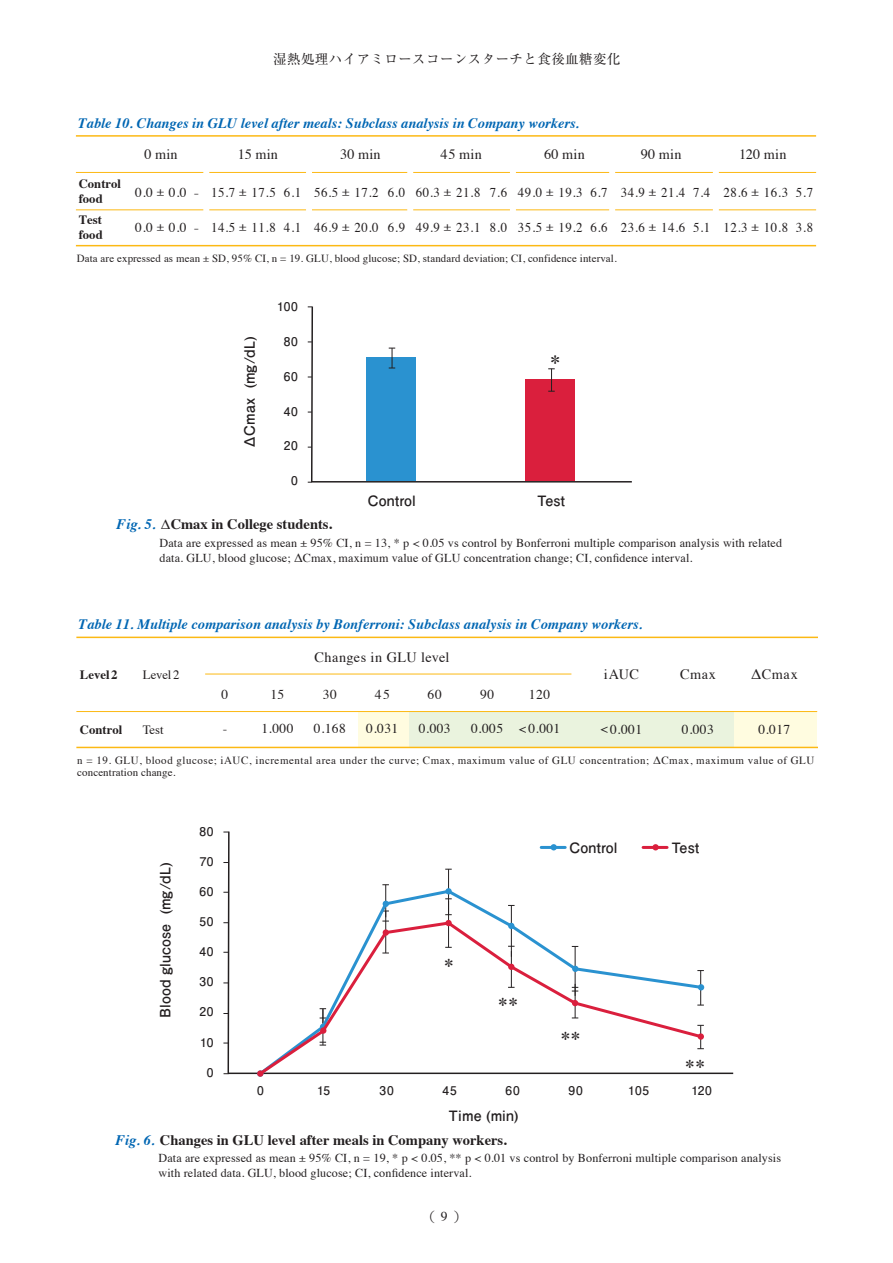
<style>
.page{position:relative;width:893px;height:1263px;background:#fff}
.page>*{position:absolute;margin:0;border:0;box-sizing:border-box;transform-origin:0 0}
.t1{font:700 14.55px "Times";color:#231f20}
.t2{font:italic 700 14.4px "Times";color:#0166b3}
.t3{font:14.25px "Times";letter-spacing:.025em;color:#231f20}
.t4{font:700 14.25px "Futo Go B101 Pro";letter-spacing:.01em;color:#231f20}
.t5{font:13.5px "Times";letter-spacing:.05em;color:#231f20;scale:.95 1}
.t6{font:13.5px "Times";letter-spacing:.05em;color:#231f20}
.t7{font:13.5px "Ryumin Pro";letter-spacing:.03em;color:#231f20}
.t8{font:700 13.5px "Futo Go B101 Pro";color:#231f20}
.t9{font:13.5px "Koz Min Pro";color:#231f20}
.t10{font:13.5px "Times";letter-spacing:.05em;color:#231f20;scale:1.2 1}
.t11{font:700 12.75px/14.7px "Times";color:#231f20}
.t12{font:12.75px "Times";letter-spacing:-.01em;color:#231f20}
.t13{font:12.15px/14.5px "Times";letter-spacing:.01em;color:#231f20}
.t14{font:700 12px "Futo Go B101 Pro";letter-spacing:.06em;color:#231f20}
.t15{font:10.95px/12.8px "Times";letter-spacing:.05em;color:#231f20}
.t16{font:10.95px "Times";letter-spacing:.01em;color:#231f20}
.s1{font-style:italic;color:#0166b3}
.s2{font-weight:400;font-size:13.5px}
.s3{font-family:"Times"}
</style>
<div class="page">
<hr style="left:76px;top:135px;width:740px;height:2px;background:#fcb914">
<hr style="left:76px;top:172px;width:740px;height:1px;background:#fcb914">
<hr style="left:76px;top:245px;width:740px;height:1px;background:#fcb914">
<hr style="left:76px;top:210px;width:740px;height:1px;background:#fcb914">
<div style="left:203px;top:147px;width:6px;height:93px;background:#fff"></div>
<div style="left:306px;top:147px;width:6px;height:93px;background:#fff"></div>
<div style="left:407px;top:147px;width:6px;height:93px;background:#fff"></div>
<div style="left:510px;top:147px;width:6px;height:93px;background:#fff"></div>
<div style="left:609px;top:147px;width:6px;height:93px;background:#fff"></div>
<div style="left:713px;top:147px;width:6px;height:93px;background:#fff"></div>
<svg style="left:310px;top:306px;width:322px;height:177px"></svg>
<svg style="left:548px;top:368px;width:7px;height:24px"></svg>
<svg style="left:389px;top:348px;width:6px;height:21px"></svg>
<div style="left:408px;top:712px;width:331px;height:35px;background:#eaf3de"></div>
<div style="left:358px;top:712px;width:50px;height:35px;background:#fffce0"></div>
<div style="left:735px;top:712px;width:82px;height:35px;background:#fffce0"></div>
<hr style="left:76px;top:637px;width:741px;height:1px;background:#fcb914">
<hr style="left:205px;top:674px;width:366px;height:1px;background:#fcb914">
<hr style="left:76px;top:747px;width:741px;height:1px;background:#fcb914">
<hr style="left:76px;top:711px;width:741px;height:1px;background:#fcb914">
<svg style="left:227px;top:831px;width:507px;height:244px"></svg>
<hr style="left:385px;top:885px;width:1px;height:32px;background:#231f20">
<hr style="left:448px;top:869px;width:1px;height:45px;background:#231f20">
<svg style="left:551px;top:844px;width:6px;height:6px"></svg>
<svg style="left:256px;top:888px;width:448px;height:32px"></svg>
<svg style="left:256px;top:920px;width:448px;height:157px"></svg>
<hr style="left:541px;top:846px;width:24px;height:3px;background:#2a92d0">
<svg style="left:652px;top:844px;width:7px;height:6px"></svg>
<hr style="left:643px;top:846px;width:24px;height:3px;background:#da1f3d">
<p class="t7" style="left:273px;top:48px;width:349px">湿熱処理ハイアミロースコーンスターチと食後血糖変化</p>
<p class="t2" style="left:78px;top:109px;width:502px">Table 10. Changes in GLU level after meals: Subclass analysis in Company workers.</p>
<p class="t3" style="left:144px;top:141px;width:35px">0 min</p>
<p class="t3" style="left:238px;top:141px;width:42px">15 min</p>
<p class="t3" style="left:340px;top:141px;width:42px">30 min</p>
<p class="t3" style="left:441px;top:141px;width:43px">45 min</p>
<p class="t3" style="left:544px;top:141px;width:42px">60 min</p>
<p class="t3" style="left:641px;top:141px;width:42px">90 min</p>
<p class="t11" style="left:79px;top:175px;width:44px">Control food</p>
<p class="t11" style="left:79px;top:211px;width:26px">Test food</p>
<p class="t16" style="left:77px;top:248px;width:542px">Data are expressed as mean ± SD, 95% CI, n = 19. GLU, blood glucose; SD, standard deviation; CI, confidence interval.</p>
<p class="t14" style="left:277px;top:297px;width:22px">100</p>
<p class="t14" style="left:284px;top:332px;width:16px">80</p>
<p class="t14" style="left:284px;top:367px;width:16px">60</p>
<p class="t14" style="left:284px;top:401px;width:16px">40</p>
<p class="t14" style="left:284px;top:436px;width:15px">20</p>
<p class="t14" style="left:291px;top:471px;width:8px">0</p>
<p class="t5" style="left:211px;top:180px;width:70px">15.7 ± 17.5</p>
<p class="t5" style="left:211px;top:214px;width:70px">14.5 ± 11.8</p>
<p class="t5" style="left:314px;top:180px;width:70px">56.5 ± 17.2</p>
<p class="t5" style="left:314px;top:214px;width:70px">46.9 ± 20.0</p>
<p class="t5" style="left:284px;top:180px;width:20px">6.1</p>
<p class="t5" style="left:284px;top:214px;width:20px">4.1</p>
<p class="t5" style="left:388px;top:180px;width:20px">6.0</p>
<p class="t5" style="left:388px;top:214px;width:20px">6.9</p>
<p class="t5" style="left:416px;top:180px;width:70px">60.3 ± 21.8</p>
<p class="t5" style="left:416px;top:214px;width:70px">49.9 ± 23.1</p>
<p class="t5" style="left:490px;top:180px;width:20px">7.6</p>
<p class="t5" style="left:490px;top:214px;width:20px">8.0</p>
<p class="t5" style="left:590px;top:180px;width:20px">6.7</p>
<p class="t5" style="left:590px;top:214px;width:20px">6.6</p>
<p class="t5" style="left:518px;top:180px;width:70px">49.0 ± 19.3</p>
<p class="t5" style="left:518px;top:214px;width:70px">35.5 ± 19.2</p>
<p class="t5" style="left:621px;top:180px;width:70px">34.9 ± 21.4</p>
<p class="t5" style="left:621px;top:214px;width:70px">23.6 ± 14.6</p>
<p class="t6" style="left:135px;top:180px;width:53px">0.0 ± 0.0</p>
<p class="t6" style="left:135px;top:214px;width:53px">0.0 ± 0.0</p>
<p class="t10" style="left:194px;top:180px;width:6px">-</p>
<p class="t10" style="left:194px;top:214px;width:6px">-</p>
<p class="t4" style="left:238px;top:449px;width:113px;rotate:-90deg">ΔCmax (mg/dL)</p>
<p class="t4" style="left:548px;top:349px;width:16px">＊</p>
<p class="t4" style="left:368px;top:489px;width:50px">Control</p>
<p class="t4" style="left:537px;top:489px;width:29px">Test</p>
<p class="t5" style="left:693px;top:180px;width:20px">7.4</p>
<p class="t5" style="left:693px;top:214px;width:20px">5.1</p>
<p class="t3" style="left:739px;top:141px;width:49px">120 min</p>
<p class="t5" style="left:723px;top:180px;width:70px">28.6 ± 16.3</p>
<p class="t5" style="left:723px;top:214px;width:70px">12.3 ± 10.8</p>
<p class="t1" style="left:117px;top:510px;width:217px"><span class="s1">Fig. 5.</span> <span class="s2">Δ</span>Cmax in College students.</p>
<p class="t13" style="left:160px;top:535px;width:624px">Data are expressed as mean ± 95% CI, n = 13, * p &lt; 0.05 vs control by Bonferroni multiple comparison analysis with related data. GLU, blood glucose; ΔCmax, maximum value of GLU concentration change; CI, confidence interval.</p>
<p class="t5" style="left:796px;top:180px;width:20px">5.7</p>
<p class="t5" style="left:796px;top:214px;width:20px">3.8</p>
<p class="t2" style="left:79px;top:611px;width:565px">Table 11. Multiple comparison analysis by Bonferroni: Subclass analysis in Company workers.</p>
<p class="t3" style="left:314px;top:643px;width:137px">Changes in GLU level</p>
<p class="t11" style="left:80px;top:666px;width:39px">Level2</p>
<p class="t3" style="left:604px;top:661px;width:37px">iAUC</p>
<p class="t12" style="left:143px;top:663px;width:38px">Level 2</p>
<p class="t3" style="left:680px;top:661px;width:38px">Cmax</p>
<p class="t3" style="left:751px;top:661px;width:48px">ΔCmax</p>
<p class="t6" style="left:270px;top:682px;width:15px">15</p>
<p class="t6" style="left:261px;top:716px;width:33px">1.000</p>
<p class="t6" style="left:375px;top:682px;width:16px">45</p>
<p class="t6" style="left:366px;top:716px;width:33px">0.031</p>
<p class="t6" style="left:427px;top:682px;width:16px">60</p>
<p class="t6" style="left:419px;top:716px;width:33px">0.003</p>
<p class="t6" style="left:323px;top:682px;width:15px">30</p>
<p class="t6" style="left:314px;top:716px;width:33px">0.168</p>
<p class="t6" style="left:529px;top:682px;width:23px">120</p>
<p class="t6" style="left:519px;top:716px;width:43px">&lt; 0.001</p>
<p class="t6" style="left:480px;top:682px;width:16px">90</p>
<p class="t6" style="left:471px;top:716px;width:33px">0.005</p>
<p class="t6" style="left:222px;top:682px;width:8px">0</p>
<p class="t6" style="left:223px;top:716px;width:6px">-</p>
<p class="t6" style="left:682px;top:716px;width:33px">0.003</p>
<p class="t6" style="left:758px;top:716px;width:33px">0.017</p>
<p class="t6" style="left:600px;top:716px;width:43px">&lt; 0.001</p>
<p class="t11" style="left:80px;top:721px;width:44px">Control</p>
<p class="t12" style="left:143px;top:718px;width:23px">Test</p>
<p class="t15" style="left:77px;top:753px;width:739px">n = 19. GLU, blood glucose; iAUC, incremental area under the curve; Cmax, maximum value of GLU concentration; ΔCmax, maximum value of GLU concentration change.</p>
<p class="t4" style="left:154px;top:1018px;width:157px;rotate:-90deg">Blood glucose (mg/dL)</p>
<p class="t14" style="left:200px;top:821px;width:16px">80</p>
<p class="t14" style="left:200px;top:851px;width:15px">70</p>
<p class="t14" style="left:200px;top:882px;width:16px">60</p>
<p class="t14" style="left:200px;top:912px;width:15px">50</p>
<p class="t14" style="left:200px;top:942px;width:16px">40</p>
<p class="t14" style="left:200px;top:972px;width:16px">30</p>
<p class="t14" style="left:200px;top:1002px;width:15px">20</p>
<p class="t14" style="left:200px;top:1032px;width:15px">10</p>
<p class="t14" style="left:207px;top:1062px;width:8px">0</p>
<p class="t8" style="left:442px;top:952px;width:15px">＊</p>
<p class="t4" style="left:569px;top:836px;width:50px">Control</p>
<p class="t4" style="left:672px;top:836px;width:29px">Test</p>
<p class="t8" style="left:496px;top:990px;width:25px">＊＊</p>
<p class="t8" style="left:559px;top:1024px;width:25px">＊＊</p>
<p class="t8" style="left:683px;top:1053px;width:25px">＊＊</p>
<p class="t14" style="left:257px;top:1080px;width:8px">0</p>
<p class="t14" style="left:317px;top:1080px;width:15px">15</p>
<p class="t14" style="left:380px;top:1080px;width:16px">30</p>
<p class="t14" style="left:443px;top:1080px;width:16px">45</p>
<p class="t14" style="left:506px;top:1080px;width:16px">60</p>
<p class="t14" style="left:569px;top:1080px;width:16px">90</p>
<p class="t14" style="left:628px;top:1080px;width:22px">105</p>
<p class="t14" style="left:691px;top:1080px;width:22px">120</p>
<p class="t4" style="left:449px;top:1104px;width:71px">Time (min)</p>
<p class="t1" style="left:116px;top:1126px;width:393px"><span class="s1">Fig. 6.</span> Changes in GLU level after meals in Company workers.</p>
<p class="t13" style="left:159px;top:1150px;width:624px">Data are expressed as mean ± 95% CI, n = 19, * p &lt; 0.05, ** p &lt; 0.01 vs control by Bonferroni multiple comparison analysis with related data. GLU, blood glucose; CI, confidence interval.</p>
<p class="t9" style="left:421px;top:1207px;width:47px">（<span class="s3">9</span>）</p>
</div>
